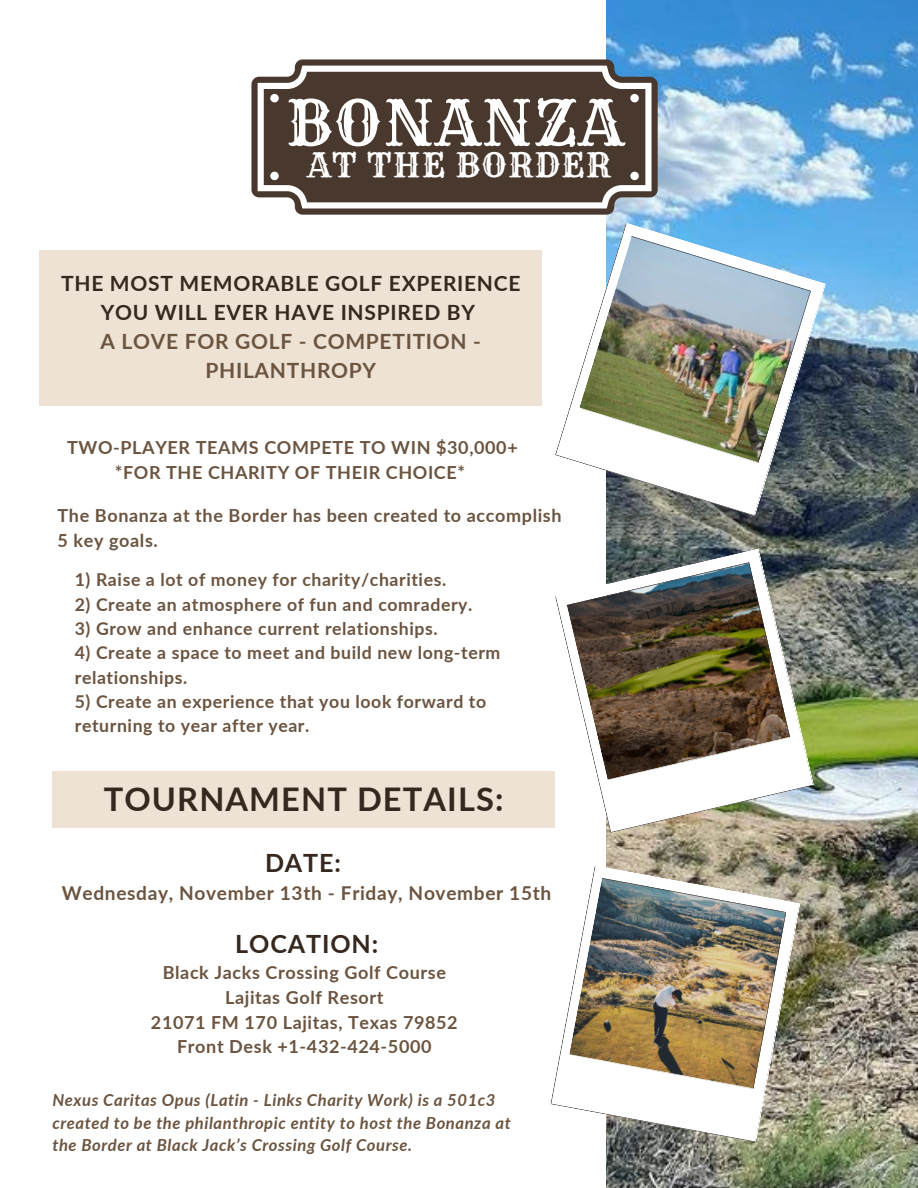
<style>
.page{position:relative;width:918px;height:1188px;background:#fff}
.page>*{position:absolute;margin:0;border:0;box-sizing:border-box;transform-origin:0 0}
.t1{font:61.8px "Rye";letter-spacing:.035em;color:#fff}
.t2{font:33.3px "Rye";letter-spacing:.035em;color:#fff}
.t3{font:700 32.55px "Lato";letter-spacing:.035em;color:#36281e}
.t4{font:700 25.05px "Lato";letter-spacing:.035em;color:#36281e}
.t5{font:700 21px/29.2px "Lato";letter-spacing:.035em;color:#36281e;text-align:center}
.t6{font:700 21px/29.2px "Lato";letter-spacing:.035em;color:#6b5440;text-align:center}
.t7{font:700 19.05px "Lato";letter-spacing:.035em;color:#6b5440}
.t8{font:700 18px/24.8px "Lato";letter-spacing:.035em;color:#6b5440;text-align:center}
.t9{font:700 17.7px/24.3px "Lato";letter-spacing:.035em;color:#6b5440}
.t10{font:italic 700 16.65px/22.5px "Lato";letter-spacing:.035em;color:#6b5440}
</style>
<div class="page">
<img style="left:606px;top:0;width:312px;height:1188px">
<svg style="left:251px;top:59px;width:407px;height:156px;background:#726c69"></svg>
<svg style="left:258px;top:66px;width:394px;height:142px;background:#5f5148"></svg>
<div style="left:630px;top:94px;width:9px;height:8px;background:#fff;border-radius:50%"></div>
<div style="left:630px;top:172px;width:9px;height:8px;background:#fff;border-radius:50%"></div>
<div style="left:270px;top:94px;width:9px;height:8px;background:#fff;border-radius:50%"></div>
<div style="left:270px;top:172px;width:9px;height:8px;background:#fff;border-radius:50%"></div>
<div style="left:40px;top:250px;width:502px;height:156px;background:#eee2d4"></div>
<div style="left:52px;top:771px;width:503px;height:57px;background:#eee2d4"></div>
<img style="left:568px;top:865px;width:232px;height:277px">
<svg style="left:599px;top:785px;width:215px;height:48px"></svg>
<img style="left:555px;top:549px;width:259px;height:236px">
<img style="left:579px;top:223px;width:247px;height:293px">
<h1 class="t1" style="left:286px;top:85px;width:338px">BONANZA</h1>
<p class="t2" style="left:307px;top:144px;width:305px">AT THE BORDER</p>
<p class="t5" style="left:61px;top:268px;width:461px">THE MOST MEMORABLE GOLF EXPERIENCE<br>YOU WILL EVER HAVE INSPIRED BY</p>
<p class="t6" style="left:101px;top:326px;width:382px">A LOVE FOR GOLF - COMPETITION -<br>PHILANTHROPY</p>
<p class="t8" style="left:67px;top:435px;width:452px">TWO-PLAYER TEAMS COMPETE TO WIN $30,000+ *FOR THE CHARITY OF THEIR CHOICE*</p>
<h6 class="t8" style="left:58px;top:503px;width:506px;text-align:left">The Bonanza at the Border has been created to accomplish<br>5 key goals.</h6>
<p class="t9" style="left:75px;top:567px;width:373px">1) Raise a lot of money for charity/charities.</p>
<p class="t9" style="left:75px;top:592px;width:399px">2) Create an atmosphere of fun and comradery.</p>
<p class="t9" style="left:75px;top:616px;width:364px">3) Grow and enhance current relationships.</p>
<p class="t9" style="left:75px;top:640px;width:427px">4) Create a space to meet and build new long-term relationships.</p>
<p class="t9" style="left:75px;top:689px;width:413px">5) Create an experience that you look forward to returning to year after year.</p>
<p class="t3" style="left:104px;top:779px;width:401px">TOURNAMENT DETAILS:</p>
<h3 class="t4" style="left:265px;top:847px;width:77px">DATE:</h3>
<p class="t7" style="left:62px;top:881px;width:491px">Wednesday, November 13th - Friday, November 15th</p>
<h3 class="t4" style="left:235px;top:928px;width:144px">LOCATION:</h3>
<p class="t8" style="left:151px;top:960px;width:308px">Black Jacks Crossing Golf Course<br>Lajitas Golf Resort<br>21071 FM 170 Lajitas, Texas 79852<br>Front Desk +1-432-424-5000</p>
<p class="t10" style="left:52px;top:1088px;width:460px">Nexus Caritas Opus (Latin - Links Charity Work) is a 501c3 created to be the philanthropic entity to host the Bonanza at</p>
<p class="t10" style="left:52px;top:1133px;width:361px">the Border at Black Jack’s Crossing Golf Course.</p>
</div>
